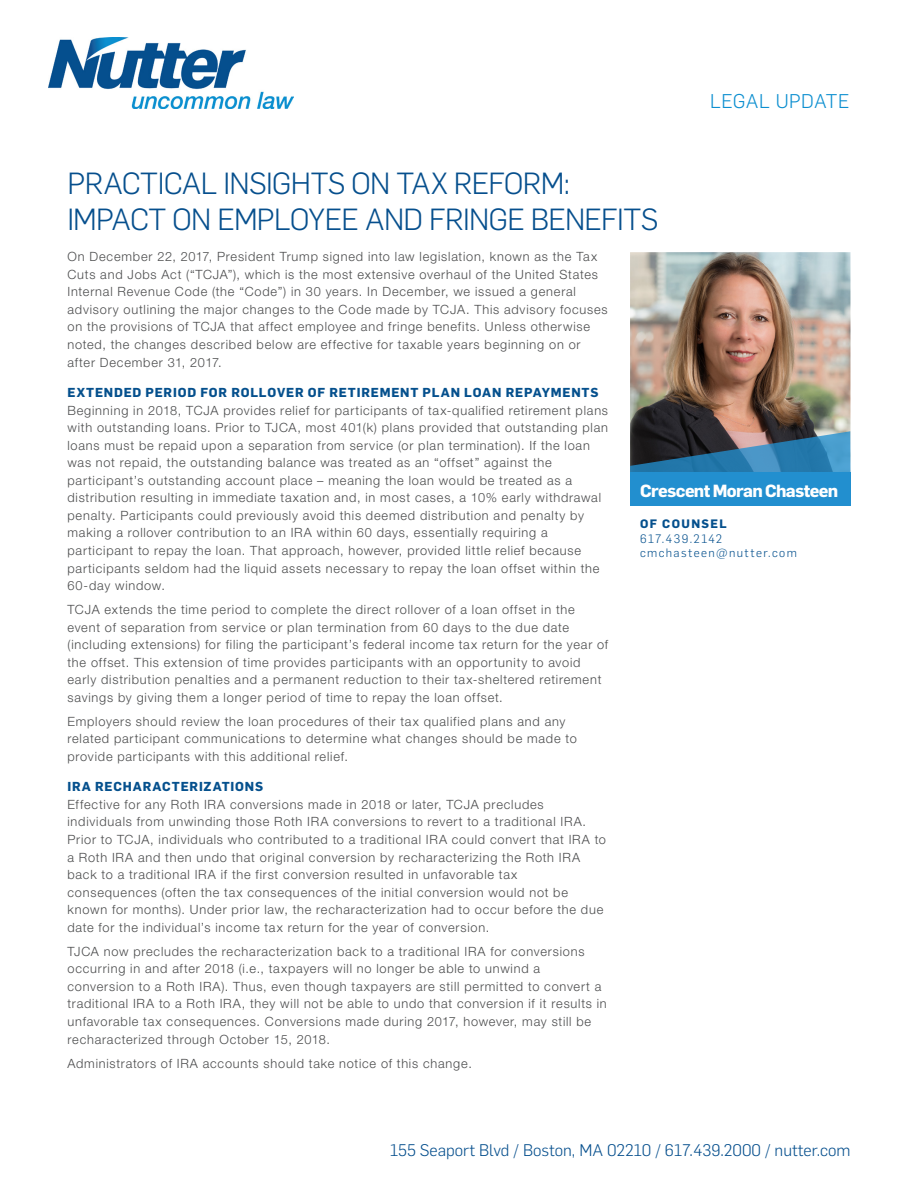
<style>
.page{position:relative;width:918px;height:1188px;background:#fff}
.page>*{position:absolute;margin:0;border:0;box-sizing:border-box;transform-origin:0 0}
.t1{font:300 30px/36px "Flama";letter-spacing:-.025em;color:#064f8d}
.t2{font:300 19.5px "Flama";letter-spacing:.02em;color:#0d8fd0}
.Attorney_Name{font:700 17.25px "Flama";letter-spacing:-.04em;color:#fff}
.t3{font:300 16.5px "Flama";color:#064f8d}
.Body_Copy{font:300 12.75px/17.5px "Helvetica Neue LT Std";letter-spacing:.06em;color:#4b4c4d}
.Questions{font:700 12.75px "Flama";letter-spacing:.065em;color:#05508d}
.Contact_Info{font:300 12px/14.4px "Flama";letter-spacing:.115em;color:#05508d}
.s1{font-weight:700}
</style>
<div class="page">
<img style="left:48px;top:38px;width:246px;height:70px">
<img style="left:630px;top:252px;width:220px;height:179px">
<div style="left:630px;top:473px;width:220px;height:33px;background:#228fcf"></div>
<svg style="left:630px;top:431px;width:220px;height:42px;background:#376482"></svg>
<p class="t2" style="left:710px;top:88px;width:141px">LEGAL UPDATE</p>
<p class="t1" style="left:68px;top:164px;width:592px">PRACTICAL INSIGHTS ON TAX REFORM:<br>IMPACT ON EMPLOYEE AND FRINGE BENEFITS</p>
<p class="Body_Copy" style="left:68px;top:248px;width:542px">On December 22, 2017, President Trump signed into law legislation, known as the Tax Cuts and Jobs Act (“TCJA”), which is the most extensive overhaul of the United States Internal Revenue Code (the “Code”) in 30 years. In December, we issued a general advisory outlining the major changes to the Code made by TCJA. This advisory focuses on the provisions of TCJA that affect employee and fringe benefits. Unless otherwise noted, the changes described below are effective for taxable years beginning on or after December 31, 2017.</p>
<p class="Questions" style="left:68px;top:383px;width:533px">EXTENDED PERIOD FOR ROLLOVER OF RETIREMENT PLAN LOAN REPAYMENTS</p>
<p class="Body_Copy" style="left:68px;top:401px;width:542px">Beginning in 2018, TCJA provides relief for participants of tax-qualified retirement plans with outstanding loans. Prior to TJCA, most 401(k) plans provided that outstanding plan loans must be repaid upon a separation from service (or plan termination). If the loan was not repaid, the outstanding balance was treated as an “offset” against the participant’s outstanding account place – meaning the loan would be treated as a distribution resulting in immediate taxation and, in most cases, a 10% early withdrawal penalty. Participants could previously avoid this deemed distribution and penalty by making a rollover contribution to an IRA within 60 days, essentially requiring a participant to repay the loan. That approach, however, provided little relief because participants seldom had the liquid assets necessary to repay the loan offset within the 60-day window.</p>
<p class="Body_Copy" style="left:68px;top:601px;width:542px">TCJA extends the time period to complete the direct rollover of a loan offset in the event of separation from service or plan termination from 60 days to the due date (including extensions) for filing the participant’s federal income tax return for the year of the offset. This extension of time provides participants with an opportunity to avoid early distribution penalties and a permanent reduction to their tax-sheltered retirement savings by giving them a longer period of time to repay the loan offset.</p>
<p class="Body_Copy" style="left:68px;top:712px;width:511px">Employers should review the loan procedures of their tax qualified plans and any related participant communications to determine what changes should be made to provide participants with this additional relief.</p>
<p class="Questions" style="left:68px;top:778px;width:197px">IRA RECHARACTERIZATIONS</p>
<p class="Body_Copy" style="left:68px;top:795px;width:540px">Effective for any Roth IRA conversions made in 2018 or later, TCJA precludes individuals from unwinding those Roth IRA conversions to revert to a traditional IRA.<br>Prior to TCJA, individuals who contributed to a traditional IRA could convert that IRA to a Roth IRA and then undo that original conversion by recharacterizing the Roth IRA back to a traditional IRA if the first conversion resulted in unfavorable tax consequences (often the tax consequences of the initial conversion would not be known for months). Under prior law, the recharacterization had to occur before the due date for the individual’s income tax return for the year of conversion.</p>
<p class="Body_Copy" style="left:68px;top:942px;width:541px">TJCA now precludes the recharacterization back to a traditional IRA for conversions occurring in and after 2018 (i.e., taxpayers will no longer be able to unwind a conversion to a Roth IRA). Thus, even though taxpayers are still permitted to convert a traditional IRA to a Roth IRA, they will not be able to undo that conversion if it results in unfavorable tax consequences. Conversions made during 2017, however, may still be recharacterized through October 15, 2018.</p>
<p class="Body_Copy" style="left:68px;top:1054px;width:406px">Administrators of IRA accounts should take notice of this change.</p>
<p class="Attorney_Name" style="left:640px;top:479px;width:199px">Crescent Moran Chasteen</p>
<p class="Contact_Info" style="left:640px;top:516px;width:158px"><span class="s1">OF COUNSEL<br></span>617.439.2142 cmchasteen@nutter.com</p>
<p class="t3" style="left:390px;top:1139px;width:462px">155 Seaport Blvd / Boston, MA 02210 / 617.439.2000 / nutter.com</p>
</div>
